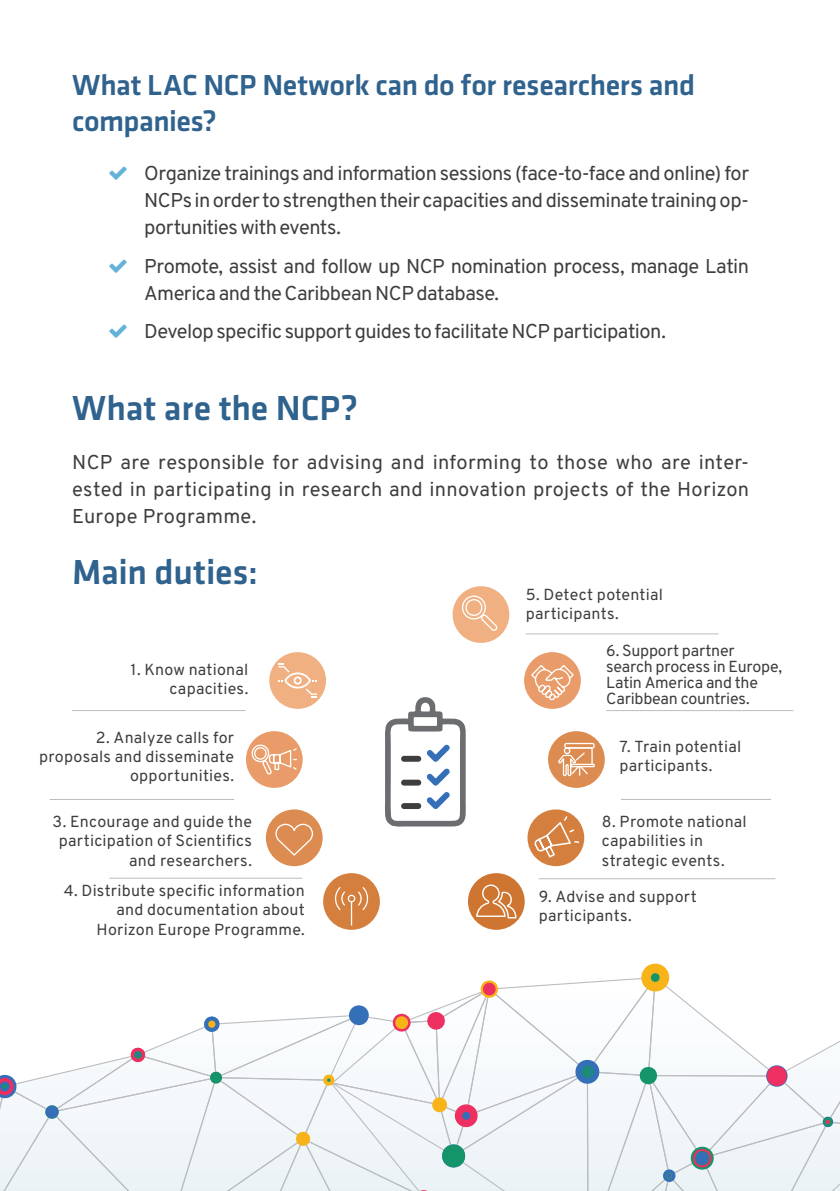
<style>
.page{position:relative;width:840px;height:1191px;background:#fff}
.page>*{position:absolute;margin:0;border:0;box-sizing:border-box;transform-origin:0 0}
.t1{font:500 36px "Klavika";letter-spacing:-.005em;color:#30628e}
.t2{font:500 30px/36px "Klavika";letter-spacing:-.015em;color:#30628e}
.t3{font:20px/27px "Overpass";letter-spacing:-.025em;color:#3e3e3f;text-align:justify}
.t4{font:16px/19.2px "Overpass";letter-spacing:.015em;color:#3e3e3f;text-align:right}
.t5{font:16px/16px "Overpass";letter-spacing:-.015em;color:#3e3e3f}
</style>
<div class="page">
<svg style="left:0;top:963px;width:839px;height:228px"></svg>
<div style="left:524px;top:652px;width:56px;height:57px;background:#e99c69;border-radius:50%"></div>
<svg style="left:529px;top:663px;width:45px;height:39px"></svg>
<div style="left:452px;top:586px;width:57px;height:57px;background:#f0b082;border-radius:50%"></div>
<svg style="left:459px;top:595px;width:39px;height:36px"></svg>
<div style="left:547px;top:731px;width:57px;height:57px;background:#dc8c50;border-radius:50%"></div>
<div style="left:564px;top:743px;width:30px;height:5px;border:1px solid #fff"></div>
<svg style="left:558px;top:746px;width:37px;height:31px"></svg>
<div style="left:527px;top:809px;width:57px;height:57px;background:#d47f3d;border-radius:50%"></div>
<svg style="left:533px;top:815px;width:47px;height:43px"></svg>
<div style="left:467px;top:873px;width:57px;height:57px;background:#ce7631;border-radius:50%"></div>
<svg style="left:476px;top:884px;width:41px;height:35px"></svg>
<div style="left:266px;top:809px;width:56px;height:57px;background:#dc8c50;border-radius:50%"></div>
<svg style="left:275px;top:823px;width:38px;height:33px"></svg>
<div style="left:323px;top:873px;width:56px;height:57px;background:#d47f3d;border-radius:50%"></div>
<svg style="left:333px;top:887px;width:36px;height:38px"></svg>
<div style="left:269px;top:652px;width:57px;height:57px;background:#f0b082;border-radius:50%"></div>
<svg style="left:278px;top:663px;width:39px;height:34px"></svg>
<div style="left:246px;top:731px;width:56px;height:57px;background:#e99c69;border-radius:50%"></div>
<svg style="left:249px;top:744px;width:49px;height:32px"></svg>
<svg style="left:385px;top:697px;width:81px;height:130px"></svg>
<hr style="left:72px;top:710px;width:173px;height:1px;background:#bcbdc0">
<hr style="left:525px;top:633px;width:193px;height:1px;background:#bcbdc0">
<hr style="left:50px;top:799px;width:184px;height:1px;background:#bcbdc0">
<hr style="left:620px;top:799px;width:150px;height:1px;background:#bcbdc0">
<hr style="left:605px;top:710px;width:188px;height:1px;background:#bcbdc0">
<hr style="left:109px;top:877px;width:193px;height:1px;background:#bcbdc0">
<hr style="left:538px;top:878px;width:237px;height:1px;background:#bcbdc0">
<h2 class="t2" style="left:72px;top:67px;width:624px">What LAC NCP Network can do for researchers and companies?</h2>
<p class="t3" style="left:144px;top:159px;width:606px">Organize trainings and information sessions (face-to-face and online) for NCPs in order to strengthen their capacities and disseminate training op&shy;portunities with events.</p>
<p class="t3" style="left:144px;top:251px;width:606px">Promote, assist and follow up NCP nomination process, manage Latin<br>America and the Caribbean NCP database.</p>
<p class="t3" style="left:144px;top:317px;width:523px">Develop specific support guides to facilitate NCP participation.</p>
<h1 class="t1" style="left:72px;top:388px;width:287px">What are the NCP?</h1>
<p class="t3" style="left:72px;top:448px;width:678px">NCP are responsible for advising and informing to those who are inter&shy;ested in participating in research and innovation projects of the Horizon Europe Programme.</p>
<h1 class="t1" style="left:72px;top:552px;width:187px">Main duties:</h1>
<p class="t4" style="left:130px;top:659px;width:119px">1. Know national capacities.</p>
<p class="t4" style="left:39px;top:727px;width:196px">2. Analyze calls for proposals and disseminate opportunities.</p>
<p class="t4" style="left:53px;top:811px;width:201px">3. Encourage and guide the participation of Scientifics and researchers.</p>
<p class="t4" style="left:64px;top:880px;width:242px">4. Distribute specific information and documentation about<br>Horizon Europe Programme.</p>
<p class="t4" style="left:525px;top:584px;width:139px;text-align:left">5. Detect potential participants.</p>
<p class="t5" style="left:605px;top:641px;width:177px">6. Support partner search process in Europe,<br>Latin America and the<br>Caribbean countries.</p>
<p class="t4" style="left:619px;top:736px;width:123px;text-align:left">7. Train potential participants.</p>
<p class="t4" style="left:601px;top:811px;width:146px;text-align:left">8. Promote national capabilities in strategic events.</p>
<p class="t4" style="left:538px;top:886px;width:159px;text-align:left">9. Advise and support participants.</p>
</div>
